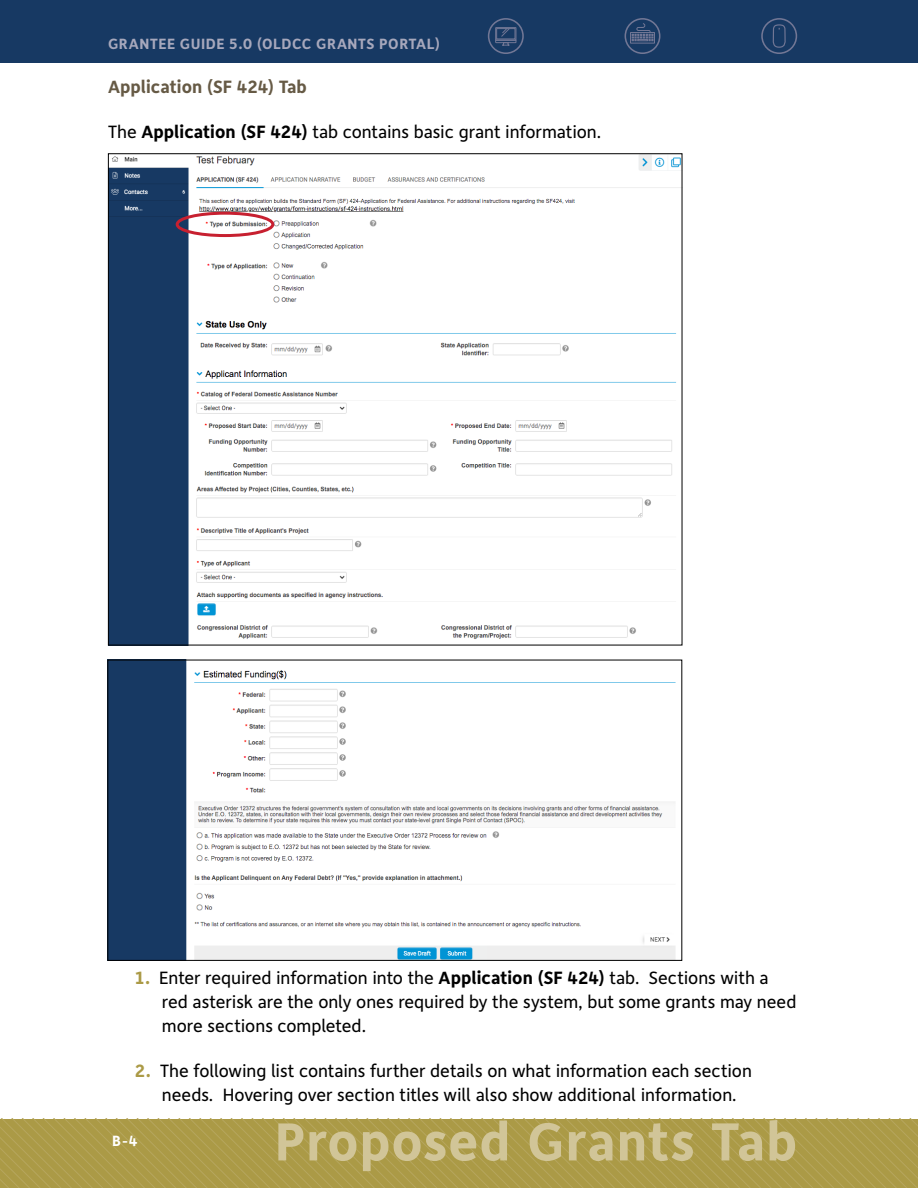
<style>
.page{position:relative;width:918px;height:1188px;background:#fff}
.page>*{position:absolute;margin:0;border:0;box-sizing:border-box;transform-origin:0 0}
.t1{font:700 54px "Depot";letter-spacing:.02em;color:#d1c598}
.t2{font:18px/24px "Depot";color:#000}
.t3{font:700 18px "Depot";letter-spacing:-.01em;color:#665a45}
.t4{font:700 15px "Depot";letter-spacing:.04em;color:#a7a8bc}
.t5{font:700 15px "Depot";color:#fff}
.s1{font-weight:700}
.s2{font-weight:700;color:#ab9a46}
</style>
<div class="page">
<svg style="left:0;top:1119px;width:918px;height:69px;background:#ac9b49"></svg>
<div style="left:0;top:0;width:918px;height:63px;background:#173963"></div>
<div style="left:488px;top:18px;width:36px;height:36px;border:2px solid #727795;border-radius:50%"></div>
<svg style="left:495px;top:27px;width:22px;height:19px"></svg>
<div style="left:625px;top:18px;width:35px;height:36px;border:2px solid #727795;border-radius:50%"></div>
<div style="left:630px;top:32px;width:25px;height:12px;border:1px solid #727795"></div>
<svg style="left:631px;top:23px;width:23px;height:19px"></svg>
<div style="left:761px;top:18px;width:36px;height:36px;border:2px solid #727795;border-radius:50%"></div>
<svg style="left:772px;top:24px;width:14px;height:24px"></svg>
<img style="left:110px;top:155px;width:570px;height:488px">
<img style="left:109px;top:662px;width:567px;height:297px">
<div style="left:107px;top:660px;width:575px;height:301px;border:1px solid #000"></div>
<div style="left:176px;top:212px;width:98px;height:25px;border:3px solid #c72030;border-radius:50%"></div>
<p class="t4" style="left:108px;top:34px;width:334px">GRANTEE GUIDE 5.0 (OLDCC GRANTS PORTAL)</p>
<p class="t3" style="left:108px;top:76px;width:200px">Application (SF 424) Tab</p>
<p class="t2" style="left:108px;top:119px;width:493px">The <span class="s1">Application (SF 424)</span> tab contains basic grant information.</p>
<p class="t2" style="left:162px;top:966px;width:636px;text-indent:-27px"><span class="s2">1.</span> Enter required information into the <span class="s1">Application (SF 424)</span> tab. Sections with a red asterisk are the only ones required by the system, but some grants may need more sections completed.</p>
<p class="t2" style="left:135px;top:1058px;width:618px;text-align:center"><span class="s2">2.</span> The following list contains further details on what information each section needs. Hovering over section titles will also show additional information.</p>
<p class="t5" style="left:112px;top:1131px;width:27px">B-4</p>
<h1 class="t1" style="left:275px;top:1107px;width:524px">Proposed Grants Tab</h1>
</div>
